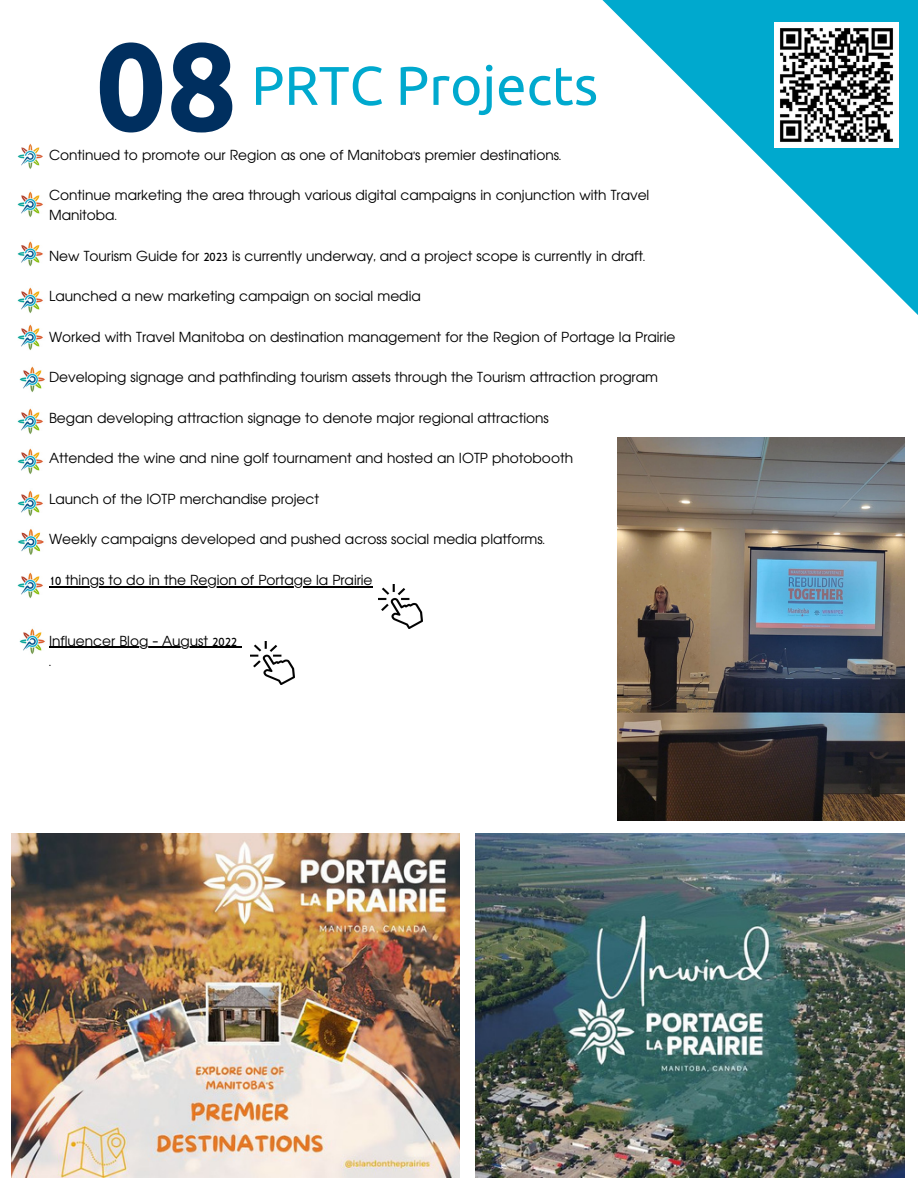
<style>
.page{position:relative;width:918px;height:1188px;background:#fff}
.page>*{position:absolute;margin:0;border:0;box-sizing:border-box;transform-origin:0 0}
.t1{font:700 124.5px "Ubuntu";color:#002f5f}
.t2{font:54.6px "Ubuntu";color:#00a9ce}
.t3{font:15px/20.2px "Aharoni CLM";color:#000}
</style>
<div class="page">
<svg style="left:602px;top:0;width:316px;height:315px"></svg>
<hr style="left:49px;top:586px;width:324px;height:1px;background:#000">
<hr style="left:49px;top:647px;width:188px;height:1px;background:#000">
<img style="left:774px;top:22px;width:125px;height:125px">
<img style="left:11px;top:834px;width:448px;height:343px">
<img style="left:476px;top:834px;width:429px;height:343px">
<img style="left:17px;top:143px;width:26px;height:26px">
<img style="left:17px;top:191px;width:26px;height:26px">
<img style="left:17px;top:241px;width:26px;height:26px">
<img style="left:17px;top:287px;width:26px;height:26px">
<img style="left:17px;top:324px;width:26px;height:26px">
<img style="left:19px;top:366px;width:26px;height:26px">
<img style="left:17px;top:408px;width:26px;height:26px">
<img style="left:17px;top:448px;width:26px;height:26px">
<img style="left:17px;top:490px;width:26px;height:26px">
<img style="left:17px;top:529px;width:27px;height:26px">
<img style="left:379px;top:585px;width:44px;height:44px">
<img style="left:251px;top:641px;width:44px;height:44px">
<img style="left:618px;top:438px;width:286px;height:382px">
<img style="left:17px;top:572px;width:26px;height:26px">
<img style="left:19px;top:628px;width:26px;height:26px">
<h1 class="t1" style="left:96px;top:15px;width:143px">08</h1>
<h2 class="t2" style="left:251px;top:54px;width:348px">PRTC Projects</h2>
<p class="t3" style="left:49px;top:145px;width:514px">Continued to promote our Region as one of Manitoba's premier destinations.</p>
<p class="t3" style="left:49px;top:186px;width:602px">Continue marketing the area through various digital campaigns in conjunction with Travel<br>Manitoba.</p>
<p class="t3" style="left:49px;top:247px;width:598px">New Tourism Guide for 2023 is currently underway, and a project scope is currently in draft.</p>
<p class="t3" style="left:49px;top:287px;width:373px">Launched a new marketing campaign on social media</p>
<p class="t3" style="left:49px;top:328px;width:628px">Worked with Travel Manitoba on destination management for the Region of Portage la Prairie</p>
<p class="t3" style="left:49px;top:368px;width:611px">Developing signage and pathfinding tourism assets through the Tourism attraction program</p>
<p class="t3" style="left:49px;top:409px;width:501px">Began developing attraction signage to denote major regional attractions</p>
<p class="t3" style="left:49px;top:449px;width:525px">Attended the wine and nine golf tournament and hosted an IOTP photobooth</p>
<p class="t3" style="left:49px;top:490px;width:272px">Launch of the IOTP merchandise project</p>
<p class="t3" style="left:49px;top:530px;width:497px">Weekly campaigns developed and pushed across social media platforms.</p>
<p class="t3" style="left:49px;top:571px;width:325px">10 things to do in the Region of Portage la Prairie</p>
<p class="t3" style="left:49px;top:631px;width:189px">Influencer Blog - August 2022 .</p>
</div>
